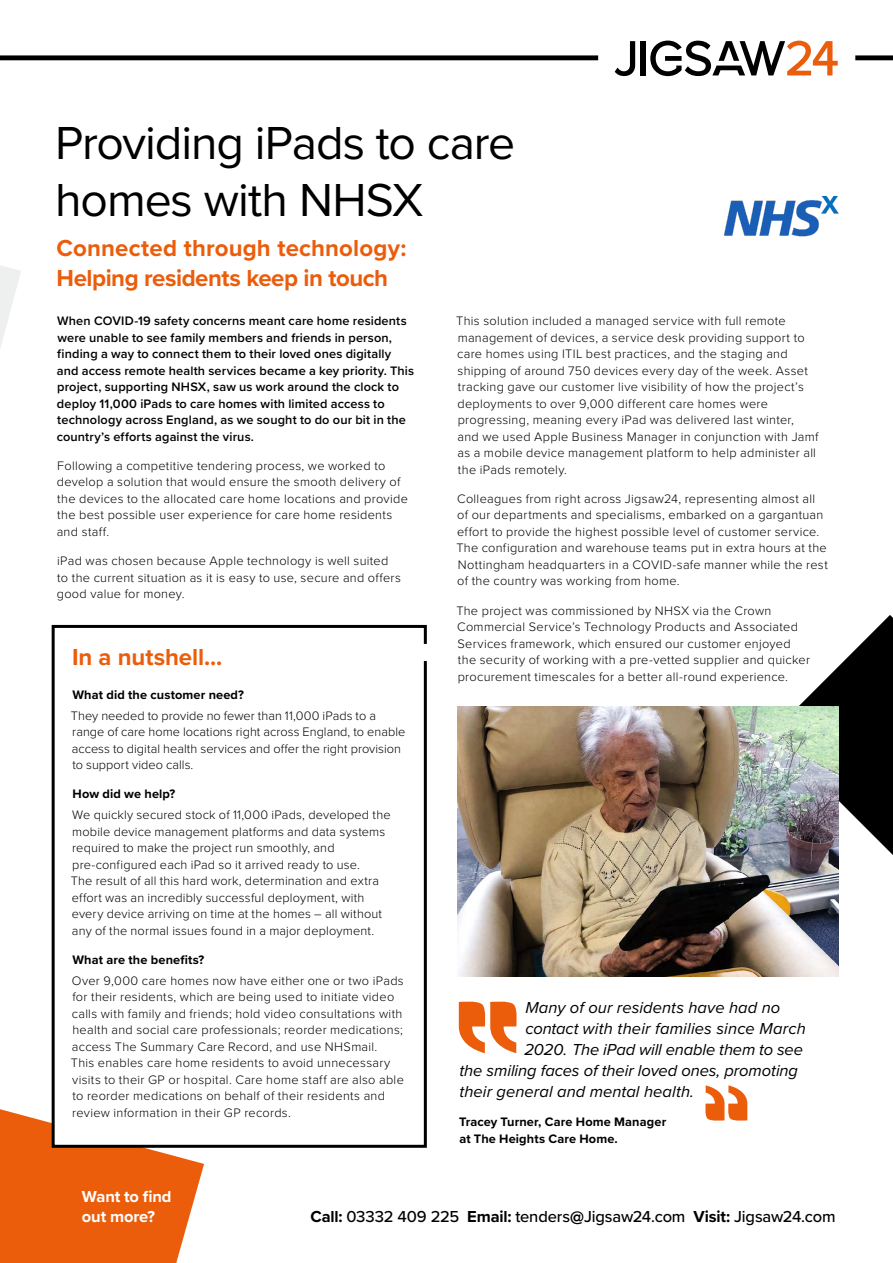
<style>
.page{position:relative;width:893px;height:1263px;background:#fff}
.page>*{position:absolute;margin:0;border:0;box-sizing:border-box;transform-origin:0 0}
.t1{font:48px/57px "Proxima Nova";letter-spacing:-.025em;color:#000}
.t2{font:700 24px/30px "Proxima Nova";letter-spacing:-.005em;color:#eb5d0b}
.t3{font:italic 16.5px "Proxima Nova";color:#000}
.t4{font:500 16.5px "Proxima Nova";letter-spacing:-.01em;color:#000}
.t5{font:700 16.5px/19.8px "Proxima Nova";letter-spacing:-.01em;color:#fff}
.t6{font:300 12.75px/16.5px "Proxima Nova";letter-spacing:.02em;color:#000}
.t7{font:600 12.75px/16.5px "Proxima Nova";letter-spacing:.01em;color:#000}
.t8{font:300 12.75px/16.5px "Proxima Nova";color:#000}
.t9{font:700 12.75px/16.5px "Proxima Nova";letter-spacing:.01em;color:#000}
.s1{font-weight:700}
.s2{font-family:"Futura"}
</style>
<div class="page">
<svg style="left:799px;top:615px;width:94px;height:240px"></svg>
<svg style="left:0;top:265px;width:21px;height:83px"></svg>
<img style="left:457px;top:706px;width:381px;height:270px">
<svg style="left:705px;top:1085px;width:42px;height:36px"></svg>
<svg style="left:459px;top:1001px;width:58px;height:52px"></svg>
<svg style="left:0;top:1109px;width:204px;height:154px;background:#ec6b21"></svg>
<svg style="left:50px;top:624px;width:377px;height:525px"></svg>
<img style="left:723px;top:196px;width:115px;height:41px">
<svg style="left:615px;top:41px;width:20px;height:35px"></svg>
<div style="left:641px;top:41px;width:5px;height:34px;background:#000"></div>
<svg style="left:650px;top:41px;width:188px;height:35px"></svg>
<div style="left:0;top:55px;width:598px;height:5px;background:#000"></div>
<div style="left:855px;top:55px;width:38px;height:5px;background:#000"></div>
<h1 class="t1" style="left:55px;top:112px;width:461px">Providing iPads to care homes with NHSX</h1>
<h2 class="t2" style="left:56px;top:232px;width:351px">Connected through technology:<br>Helping residents keep in touch</h2>
<p class="t7" style="left:57px;top:312px;width:359px">When COVID-19 safety concerns meant care home residents were unable to see family members and friends in person, finding a way to connect them to their loved ones digitally and access remote health services became a key priority. This project, supporting NHSX, saw us work around the clock to deploy 11,000 iPads to care homes with limited access to technology across England, as we sought to do our bit in the country’s efforts against the virus.</p>
<p class="t6" style="left:57px;top:457px;width:353px">Following a competitive tendering process, we worked to develop a solution that would ensure the smooth delivery of the devices to the allocated care home locations and provide the best possible user experience for care home residents and staff.</p>
<p class="t6" style="left:57px;top:552px;width:346px">iPad was chosen because Apple technology is well suited to the current situation as it is easy to use, secure and offers good value for money.</p>
<p class="t6" style="left:456px;top:312px;width:364px">This solution included a managed service with full remote management of devices, a service desk providing support to care homes using ITIL best practices, and the staging and shipping of around 750 devices every day of the week. Asset tracking gave our customer live visibility of how the project’s deployments to over 9,000 different care homes were progressing, meaning every iPad was delivered last winter,<br>and we used Apple Business Manager in conjunction with Jamf as a mobile device management platform to help administer all the iPads remotely.</p>
<p class="t6" style="left:456px;top:490px;width:373px">Colleagues from right across Jigsaw24, representing almost all of our departments and specialisms, embarked on a gargantuan effort to provide the highest possible level of customer service.<br>The configuration and warehouse teams put in extra hours at the Nottingham headquarters in a COVID-safe manner while the rest of the country was working from home.</p>
<p class="t6" style="left:456px;top:601px;width:355px">The project was commissioned by NHSX via the Crown Commercial Service’s Technology Products and Associated Services framework, which ensured our customer enjoyed the security of working with a pre-vetted supplier and quicker procurement timescales for a better all-round experience.</p>
<h2 class="t2" style="left:72px;top:642px;width:152px">In a nutshell...</h2>
<p class="t9" style="left:72px;top:686px;width:173px">What did the customer need?</p>
<p class="t8" style="left:71px;top:706px;width:336px">They needed to provide no fewer than 11,000 iPads to a range of care home locations right across England, to enable access to digital health services and offer the right provision to support video calls.</p>
<p class="t9" style="left:73px;top:786px;width:104px">How did we help?</p>
<p class="t6" style="left:71px;top:806px;width:321px">We quickly secured stock of 11,000 iPads, developed the mobile device management platforms and data systems required to make the project run smoothly, and pre-configured each iPad so it arrived ready to use.<br>The result of all this hard work, determination and extra effort was an incredibly successful deployment, with every device arriving on time at the homes – all without any of the normal issues found in a major deployment.</p>
<p class="t9" style="left:72px;top:951px;width:134px">What are the benefits?</p>
<p class="t6" style="left:71px;top:971px;width:335px">Over 9,000 care homes now have either one or two iPads for their residents, which are being used to initiate video calls with family and friends; hold video consultations with health and social care professionals; reorder medications; access The Summary Care Record, and use NHSmail.<br>This enables care home residents to avoid unnecessary visits to their GP or hospital. Care home staff are also able to reorder medications on behalf of their residents and review information in their GP records.</p>
<p class="t3" style="left:525px;top:995px;width:256px">Many of our residents have had no</p>
<p class="t3" style="left:525px;top:1016px;width:282px">contact with their families since March</p>
<p class="t3" style="left:524px;top:1037px;width:280px">2020. The iPad will enable them to see</p>
<p class="t3" style="left:459px;top:1058px;width:340px">the smiling faces of their loved ones, promoting</p>
<p class="t3" style="left:459px;top:1079px;width:236px">their general and mental health.</p>
<p class="t9" style="left:459px;top:1113px;width:209px">Tracey Turner, Care Home Manager at The Heights Care Home.</p>
<p class="t5" style="left:82px;top:1186px;width:91px">Want to find out more?</p>
<p class="t4" style="left:310px;top:1204px;width:527px"><span class="s1">Call:</span> 03332 409 225 <span class="s1">Email:</span> tenders<span class="s2">@</span>Jigsaw24.com <span class="s1">Visit:</span> Jigsaw24.com</p>
</div>
